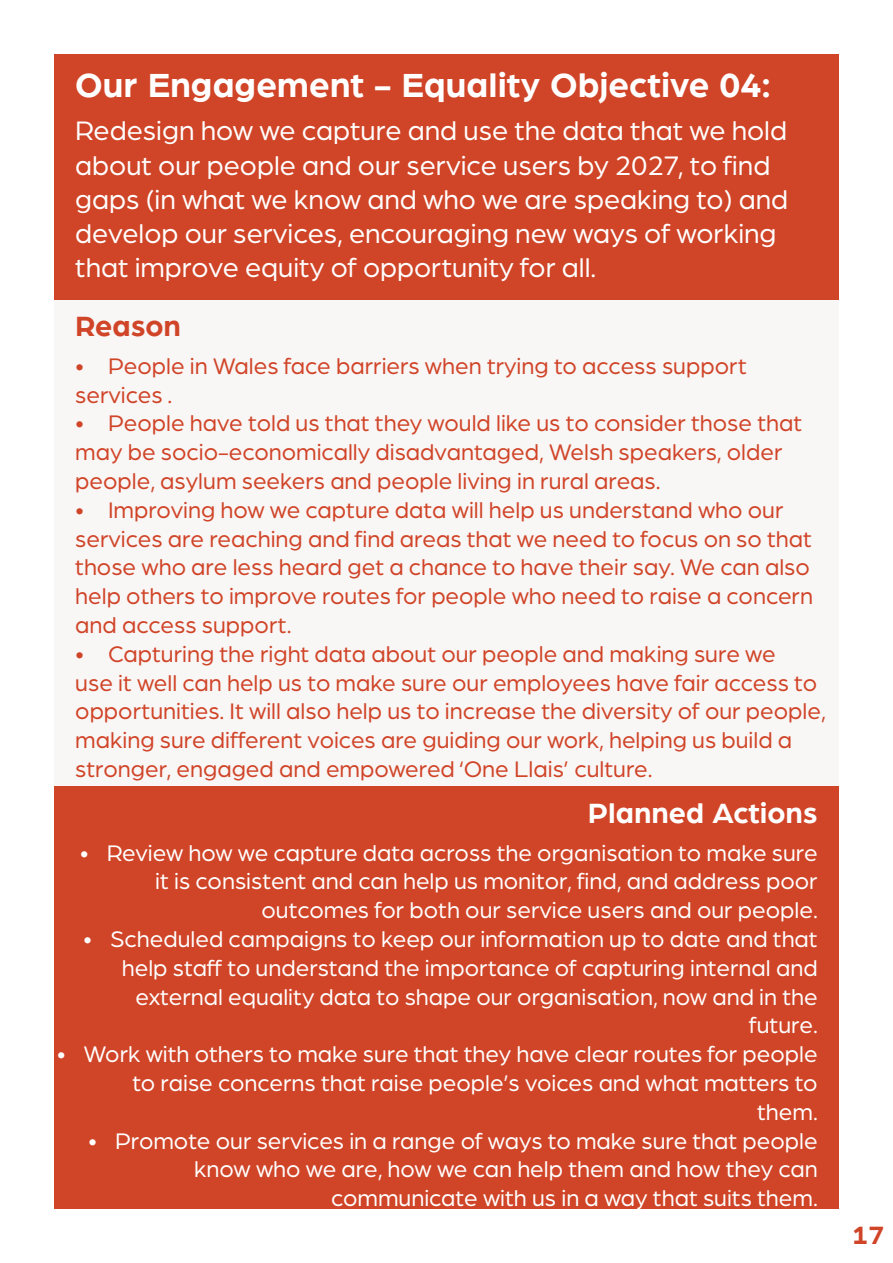
<style>
.page{position:relative;width:893px;height:1263px;background:#fff}
.page>*{position:absolute;margin:0;border:0;box-sizing:border-box;transform-origin:0 0}
.Paragraph_Style_1{font:700 36px "Arboria";color:#fff}
.Main_Paragraph_Style{font:700 30px "Arboria";color:#fff}
.Main_Paragraph_Style-2{font:700 30px "Arboria";color:#d04427}
.Paragraph_Style_1-2{font:28.5px/34.2px "Arboria";color:#fff}
.Heading_1{font:700 27px "Arboria";color:#d04427}
.Main_Paragraph_Style-3{font:24px/28.8px "Arboria";color:#d04427}
.t1{font:24px/28.8px "Arboria";color:#fff;text-align:right}
</style>
<div class="page">
<div style="left:54px;top:294px;width:785px;height:497px;background:#f9f6f6"></div>
<div style="left:54px;top:787px;width:785px;height:422px;background:#d04427"></div>
<div style="left:54px;top:54px;width:785px;height:246px;background:#d04427"></div>
<p class="Paragraph_Style_1" style="left:75px;top:60px;width:697px">Our Engagement - Equality Objective 04:</p>
<p class="Paragraph_Style_1-2" style="left:75px;top:113px;width:714px">Redesign how we capture and use the data that we hold about our people and our service users by 2027, to find gaps (in what we know and who we are speaking to) and develop our services, encouraging new ways of working that improve equity of opportunity for all.</p>
<p class="Main_Paragraph_Style-2" style="left:75px;top:305px;width:107px">Reason</p>
<p class="Main_Paragraph_Style-3" style="left:75px;top:350px;width:673px">• People in Wales face barriers when trying to access support services .</p>
<p class="Main_Paragraph_Style-3" style="left:75px;top:408px;width:728px">• People have told us that they would like us to consider those that may be socio-economically disadvantaged, Welsh speakers, older people, asylum seekers and people living in rural areas.</p>
<p class="Main_Paragraph_Style-3" style="left:75px;top:494px;width:739px">• Improving how we capture data will help us understand who our services are reaching and find areas that we need to focus on so that those who are less heard get a chance to have their say. We can also help others to improve routes for people who need to raise a concern and access support.</p>
<p class="Main_Paragraph_Style-3" style="left:75px;top:638px;width:752px">• Capturing the right data about our people and making sure we<br>use it well can help us to make sure our employees have fair access to opportunities. It will also help us to increase the diversity of our people, making sure different voices are guiding our work, helping us build a stronger, engaged and empowered ‘One Llais’ culture.</p>
<p class="Main_Paragraph_Style" style="left:588px;top:792px;width:232px">Planned Actions</p>
<p class="t1" style="left:80px;top:837px;width:740px">• Review how we capture data across the organisation to make sure it is consistent and can help us monitor, find, and address poor outcomes for both our service users and our people.</p>
<p class="t1" style="left:83px;top:924px;width:736px">• Scheduled campaigns to keep our information up to date and that help staff to understand the importance of capturing internal and external equality data to shape our organisation, now and in the future.</p>
<p class="t1" style="left:57px;top:1039px;width:763px">• Work with others to make sure that they have clear routes for people to raise concerns that raise people’s voices and what matters to<br>them.</p>
<p class="t1" style="left:88px;top:1125px;width:731px">• Promote our services in a range of ways to make sure that people know who we are, how we can help them and how they can communicate with us in a way that suits them.</p>
<p class="Heading_1" style="left:853px;top:1216px;width:33px">17</p>
</div>
